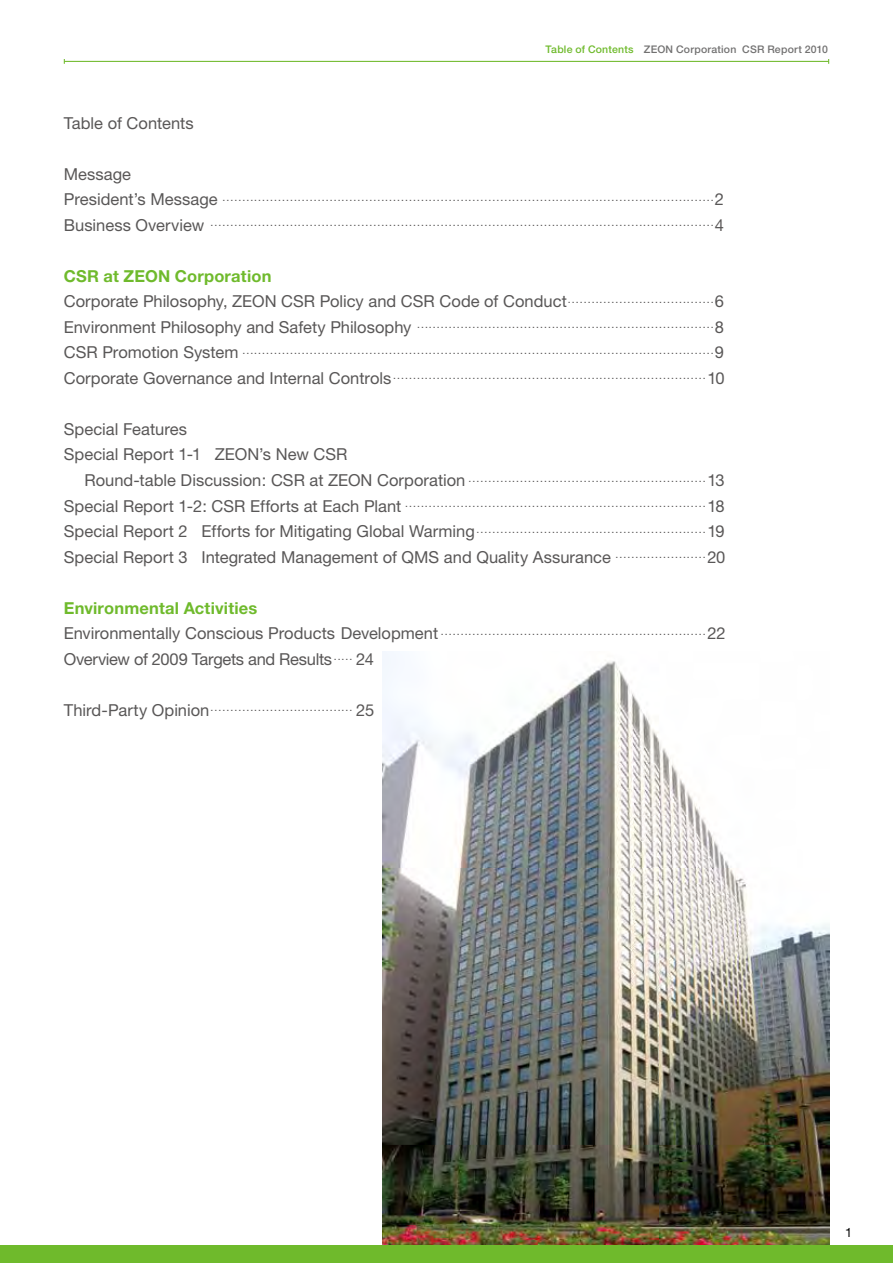
<style>
.page{position:relative;width:893px;height:1263px;background:#fff}
.page>*{position:absolute;margin:0;border:0;box-sizing:border-box;transform-origin:0 0}
.t1{font:16.5px/25.5px "Helvetica Neue";color:#595757}
.t2{font:16.5px "Helvetica Neue";letter-spacing:-.02em;color:#595757}
.t3{font:700 16.5px "Helvetica Neue";letter-spacing:.01em;color:#6fba2c}
.t4{font:12.75px "Helvetica Neue";color:#000}
.t5{font:10.5px "Helvetica Neue";color:#595757}
.t6{font:500 10.5px "Helvetica Neue";letter-spacing:.02em;color:#727171}
.s1{color:#6fba2c}
.s2{font-size:16.5px}
.s3{font-weight:700;color:#6fba2c}
</style>
<div class="page">
<hr style="left:64px;top:61px;width:765px;height:1px;background:#6fba2c">
<img style="left:383px;top:651px;width:446px;height:595px">
<div style="left:0;top:1246px;width:893px;height:17px;background:#6fba2c"></div>
<p class="t6" style="left:546px;top:43px;width:284px"><span class="s1">Table of Contents</span> ZEON Corporation CSR Report 2010</p>
<h1 class="t1" style="left:64px;top:110px;width:131px">Table of Contents</h1>
<h1 class="t1" style="left:64px;top:161px;width:69px">Message</h1>
<p class="t5" style="left:64px;top:191px;width:662px"><span class="s2">President’s Message</span> ............................................................................................................................<span class="s2">2</span></p>
<p class="t5" style="left:64px;top:216px;width:662px"><span class="s2">Business Overview</span> ...............................................................................................................................<span class="s2">4</span></p>
<h1 class="t1" style="left:64px;top:263px;width:662px"><span class="s3">CSR at ZEON Corporation<br></span>Corporate Philosophy, ZEON CSR Policy and CSR Code of Conduct<sup>.....................................</sup>6</h1>
<p class="t5" style="left:64px;top:318px;width:662px"><span class="s2">Environment Philosophy and Safety Philosophy</span> ...........................................................................<span class="s2">8</span></p>
<p class="t5" style="left:64px;top:344px;width:662px"><span class="s2">CSR Promotion System</span> .......................................................................................................................<span class="s2">9</span></p>
<p class="t5" style="left:64px;top:369px;width:662px"><span class="s2">Corporate Governance and Internal Controls</span>...............................................................................<span class="s2">10</span></p>
<h1 class="t1" style="left:64px;top:416px;width:285px">Special Features<br>Special Report 1-1 ZEON’s New CSR</h1>
<p class="t5" style="left:84px;top:471px;width:642px"><span class="s2">Round-table Discussion: CSR at ZEON Corporation</span> ............................................................<span class="s2">13</span></p>
<p class="t5" style="left:64px;top:497px;width:662px"><span class="s2">Special Report 1-2: CSR Efforts at Each Plant</span> ............................................................................<span class="s2">18</span></p>
<p class="t5" style="left:64px;top:522px;width:662px"><span class="s2">Special Report 2 Efforts for Mitigating Global Warming</span>..........................................................<span class="s2">19</span></p>
<h1 class="t1" style="left:64px;top:544px;width:663px">Special Report 3 Integrated Management of QMS and Quality Assurance <sup>.......................</sup>20</h1>
<h1 class="t3" style="left:64px;top:597px;width:195px">Environmental Activities</h1>
<p class="t5" style="left:64px;top:624px;width:663px"><span class="s2">Environmentally Conscious Products Development</span>...................................................................<span class="s2">22</span></p>
<h1 class="t2" style="left:64px;top:649px;width:312px">Overview of 2009 Targets and Results <sup>.....</sup> 24</h1>
<p class="t5" style="left:64px;top:701px;width:312px"><span class="s2">Third-Party Opinion</span>.................................... <span class="s2">25</span></p>
<p class="t4" style="left:845px;top:1224px;width:9px">1</p>
</div>
